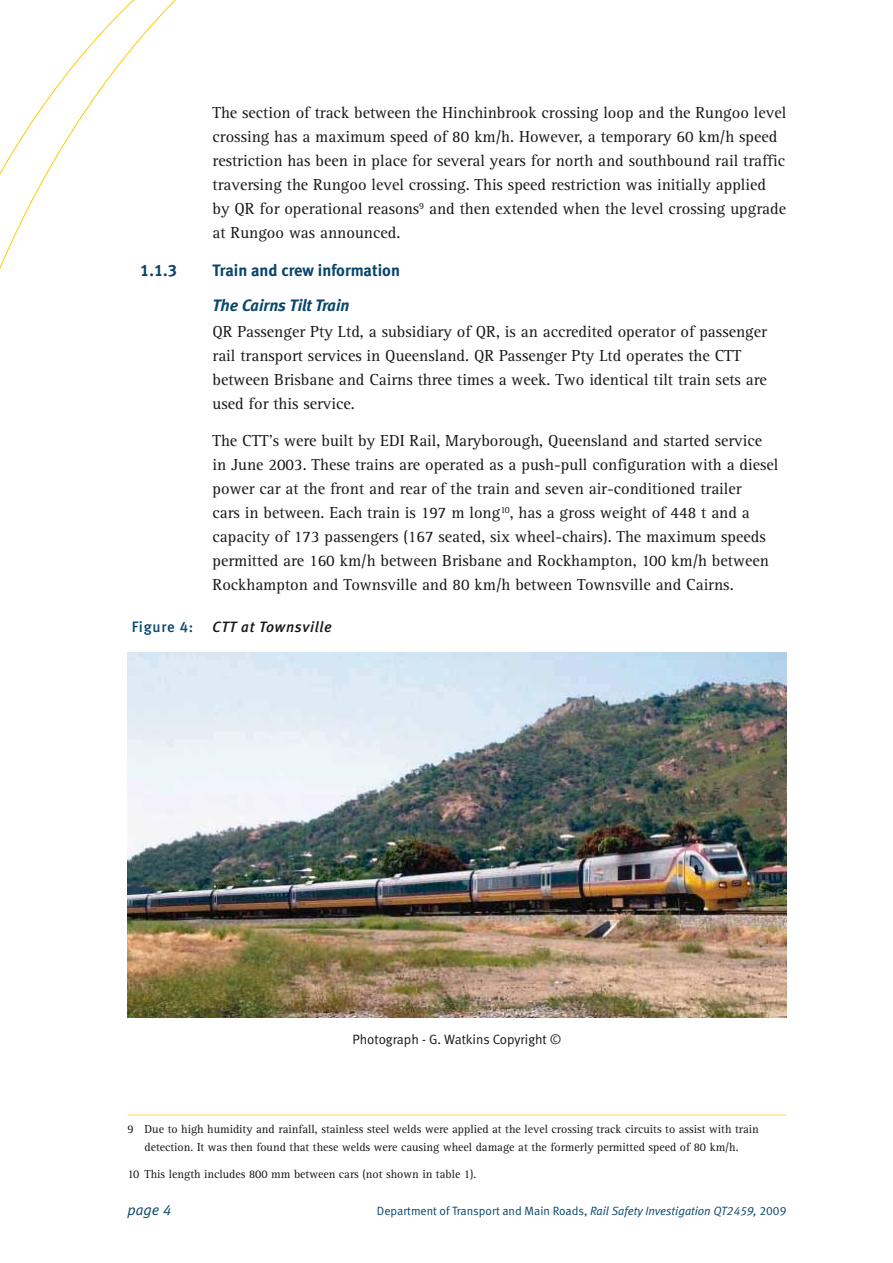
<style>
.page{position:relative;width:893px;height:1263px;background:#fff}
.page>*{position:absolute;margin:0;border:0;box-sizing:border-box;transform-origin:0 0}
.t1{font:16.5px/24px "Rotis Serif";color:#161619}
.t2{font:16.5px "Meta Bold LF";color:#08456c}
.t3{font:italic 16.5px "Meta Bold LF";color:#08456c}
.t4{font:italic 15px "Meta Medium LF";letter-spacing:.05em;color:#161619}
.t5{font:15px "Meta Medium LF";letter-spacing:.05em;color:#08456c}
.t6{font:italic 15px "Meta Normal LF";color:#08456c}
.t7{font:13.5px "Meta Normal LF";color:#161619}
.t8{font:12px/18px "Rotis Serif";color:#161619;text-align:center}
.t9{font:12px "Meta Normal LF";color:#08456c}
.s1{font-style:italic}
</style>
<div class="page">
<svg style="left:0;top:0;width:176px;height:269px"></svg>
<img style="left:128px;top:653px;width:658px;height:364px">
<hr style="left:128px;top:1114px;width:658px;height:2px;background:#ffe595">
<p class="t1" style="left:213px;top:102px;width:575px">The section of track between the Hinchinbrook crossing loop and the Rungoo level crossing has a maximum speed of 80 km/h. However, a temporary 60 km/h speed restriction has been in place for several years for north and southbound rail traffic traversing the Rungoo level crossing. This speed restriction was initially applied by QR for operational reasons<sup>9</sup> and then extended when the level crossing upgrade at Rungoo was announced.</p>
<p class="t2" style="left:140px;top:264px;width:38px">1.1.3</p>
<p class="t2" style="left:212px;top:264px;width:189px">Train and crew information</p>
<p class="t3" style="left:213px;top:299px;width:138px">The Cairns Tilt Train</p>
<p class="t1" style="left:213px;top:321px;width:556px">QR Passenger Pty Ltd, a subsidiary of QR, is an accredited operator of passenger rail transport services in Queensland. QR Passenger Pty Ltd operates the CTT between Brisbane and Cairns three times a week. Two identical tilt train sets are used for this service.</p>
<p class="t1" style="left:213px;top:430px;width:567px">The CTT’s were built by EDI Rail, Maryborough, Queensland and started service in June 2003. These trains are operated as a push-pull configuration with a diesel power car at the front and rear of the train and seven air-conditioned trailer<br>cars in between. Each train is 197 m long<sup>10</sup>, has a gross weight of 448 t and a capacity of 173 passengers (167 seated, six wheel-chairs). The maximum speeds permitted are 160 km/h between Brisbane and Rockhampton, 100 km/h between Rockhampton and Townsville and 80 km/h between Townsville and Cairns.</p>
<p class="t5" style="left:132px;top:622px;width:63px">Figure 4:</p>
<p class="t4" style="left:212px;top:622px;width:121px">CTT at Townsville</p>
<p class="t7" style="left:352px;top:1034px;width:210px">Photograph - G. Watkins Copyright ©</p>
<p class="t8" style="left:128px;top:1121px;width:633px">9 Due to high humidity and rainfall, stainless steel welds were applied at the level crossing track circuits to assist with train detection. It was then found that these welds were causing wheel damage at the formerly permitted speed of 80 km/h.</p>
<p class="t8" style="left:128px;top:1166px;width:350px">10 This length includes 800 mm between cars (not shown in table 1).</p>
<p class="t6" style="left:128px;top:1204px;width:45px">page 4</p>
<p class="t9" style="left:377px;top:1206px;width:411px">Department of Transport and Main Roads, <span class="s1">Rail Safety Investigation QT2459,</span> 2009</p>
</div>
